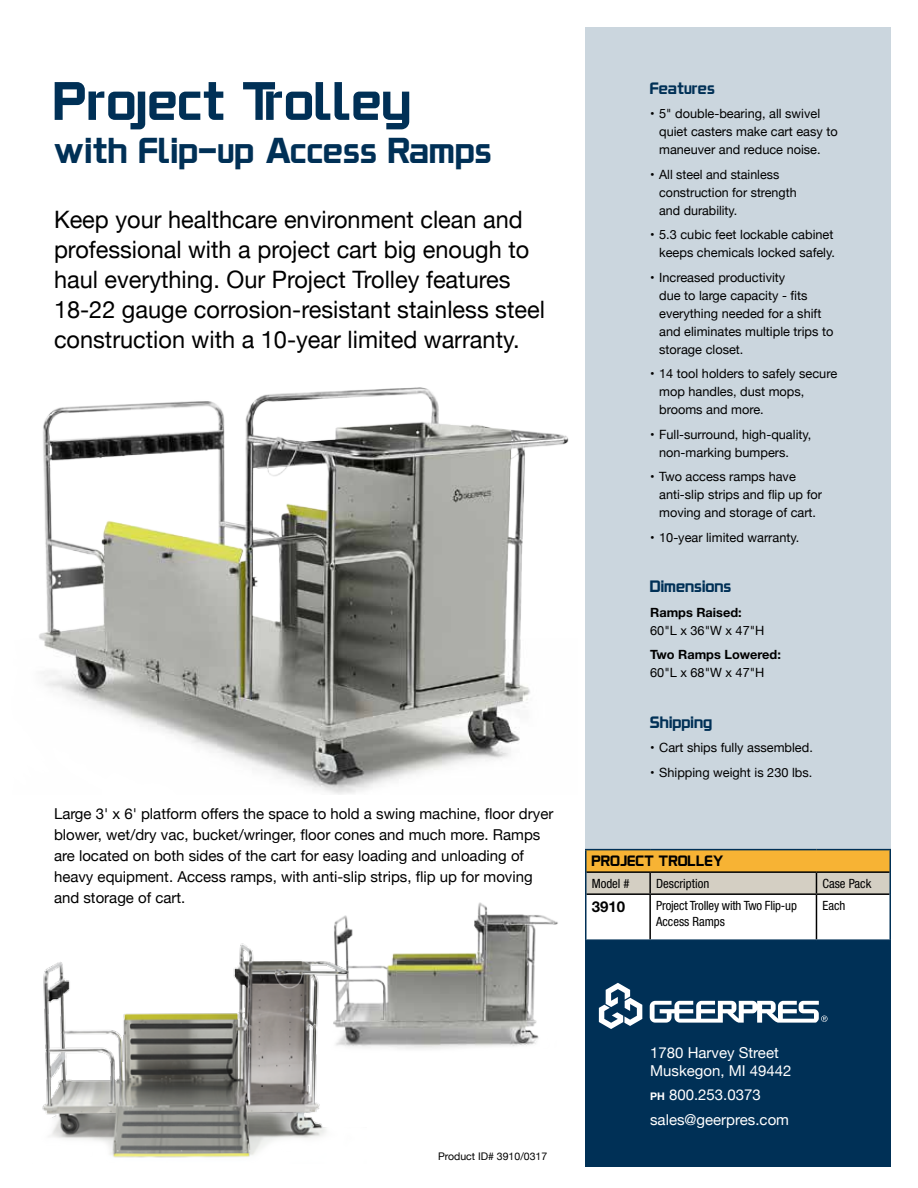
<style>
.page{position:relative;width:918px;height:1188px;background:#fff}
.page>*{position:absolute;margin:0;border:0;box-sizing:border-box;transform-origin:0 0}
.t1{font:700 54px "Zoria";letter-spacing:.045em;color:#003056}
.t2{font:700 36px "Zoria";letter-spacing:.04em;color:#003056}
.t3{font:24px/30px "Helvetica Neue";color:#000}
.t4{font:700 16.5px "Zoria";letter-spacing:.04em;color:#003056}
.t5{font:15px/21px "Helvetica Neue";color:#000}
.t6{font:15px/18px "Helvetica Neue";color:#fff}
.t7{font:700 15px "Zoria";letter-spacing:.04em;color:#000}
.t8{font:700 15px "Helvetica Neue";color:#000}
.t9{font:12.75px/18px "Helvetica Neue";color:#000}
.t10{font:condensed 12.75px/15.3px "Helvetica Neue";color:#000}
.t11{font:700 12.75px "Helvetica Neue";color:#000}
.t12{font:10.5px "Helvetica Neue";color:#000}
.s1{font-weight:700;font-size:10.5px}
</style>
<div class="page">
<div style="left:585px;top:27px;width:306px;height:1139px;background:#cbd6de"></div>
<div style="left:585px;top:849px;width:306px;height:317px;background:#003056"></div>
<img style="left:39px;top:387px;width:530px;height:407px">
<img style="left:334px;top:902px;width:224px;height:147px">
<svg style="left:650px;top:1001px;width:178px;height:22px"></svg>
<svg style="left:599px;top:983px;width:43px;height:46px"></svg>
<svg style="left:585px;top:850px;width:305px;height:89px;background:#e6d5b5"></svg>
<hr style="left:585px;top:894px;width:1px;height:45px;background:#003056">
<img style="left:42px;top:936px;width:325px;height:222px">
<h1 class="t1" style="left:54px;top:74px;width:357px">Project Trolley</h1>
<h2 class="t2" style="left:54px;top:133px;width:438px">with Flip-up Access Ramps</h2>
<h3 class="t3" style="left:54px;top:205px;width:492px">Keep your healthcare environment clean and professional with a project cart big enough to haul everything. Our Project Trolley features 18-22 gauge corrosion-resistant stainless steel construction with a 10-year limited warranty.</h3>
<p class="t5" style="left:54px;top:804px;width:501px">Large 3' x 6' platform offers the space to hold a swing machine, floor dryer blower, wet/dry vac, bucket/wringer, floor cones and much more. Ramps are located on both sides of the cart for easy loading and unloading of heavy equipment. Access ramps, with anti-slip strips, flip up for moving and storage of cart.</p>
<p class="t4" style="left:650px;top:80px;width:66px">Features</p>
<p class="t9" style="left:659px;top:105px;width:180px;text-indent:-9px">• 5" double-bearing, all swivel quiet casters make cart easy to maneuver and reduce noise.</p>
<p class="t9" style="left:659px;top:166px;width:139px;text-indent:-9px">• All steel and stainless construction for strength and durability.</p>
<p class="t9" style="left:650px;top:226px;width:186px;text-align:right">• 5.3 cubic feet lockable cabinet keeps chemicals locked safely.</p>
<p class="t9" style="left:659px;top:269px;width:176px;text-indent:-9px">• Increased productivity<br>due to large capacity - fits everything needed for a shift and eliminates multiple trips to storage closet.</p>
<p class="t9" style="left:659px;top:365px;width:180px;text-indent:-9px">• 14 tool holders to safely secure mop handles, dust mops, brooms and more.</p>
<p class="t9" style="left:659px;top:426px;width:154px;text-indent:-9px">• Full-surround, high-quality, non-marking bumpers.</p>
<p class="t9" style="left:659px;top:468px;width:164px;text-indent:-9px">• Two access ramps have anti-slip strips and flip up for moving and storage of cart.</p>
<p class="t9" style="left:650px;top:529px;width:151px">• 10-year limited warranty.</p>
<p class="t4" style="left:650px;top:578px;width:82px">Dimensions</p>
<p class="t11" style="left:650px;top:604px;width:93px">Ramps Raised:</p>
<p class="t9" style="left:650px;top:622px;width:116px">60"L x 36"W x 47"H</p>
<p class="t11" style="left:650px;top:647px;width:132px">Two Ramps Lowered:</p>
<p class="t9" style="left:650px;top:664px;width:116px">60"L x 68"W x 47"H</p>
<p class="t4" style="left:650px;top:714px;width:63px">Shipping</p>
<p class="t9" style="left:650px;top:740px;width:164px">• Cart ships fully assembled.</p>
<p class="t9" style="left:650px;top:764px;width:164px">• Shipping weight is 230 lbs.</p>
<p class="t7" style="left:592px;top:853px;width:133px">PROJECT TROLLEY</p>
<p class="t10" style="left:592px;top:876px;width:39px">Model #</p>
<p class="t10" style="left:656px;top:876px;width:55px">Description</p>
<p class="t10" style="left:822px;top:876px;width:50px">Case Pack</p>
<p class="t8" style="left:592px;top:897px;width:35px">3910</p>
<p class="t10" style="left:656px;top:898px;width:142px">Project Trolley with Two Flip-up<br>Access Ramps</p>
<p class="t10" style="left:822px;top:898px;width:24px">Each</p>
<p class="t12" style="left:438px;top:1149px;width:111px">Product ID# 3910/0317</p>
<p class="t6" style="left:650px;top:1044px;width:143px">1780 Harvey Street<br>Muskegon, MI 49442</p>
<p class="t6" style="left:650px;top:1083px;width:140px;line-height:24.8px"><span class="s1">ph</span> 800.253.0373 sales@geerpres.com</p>
</div>
